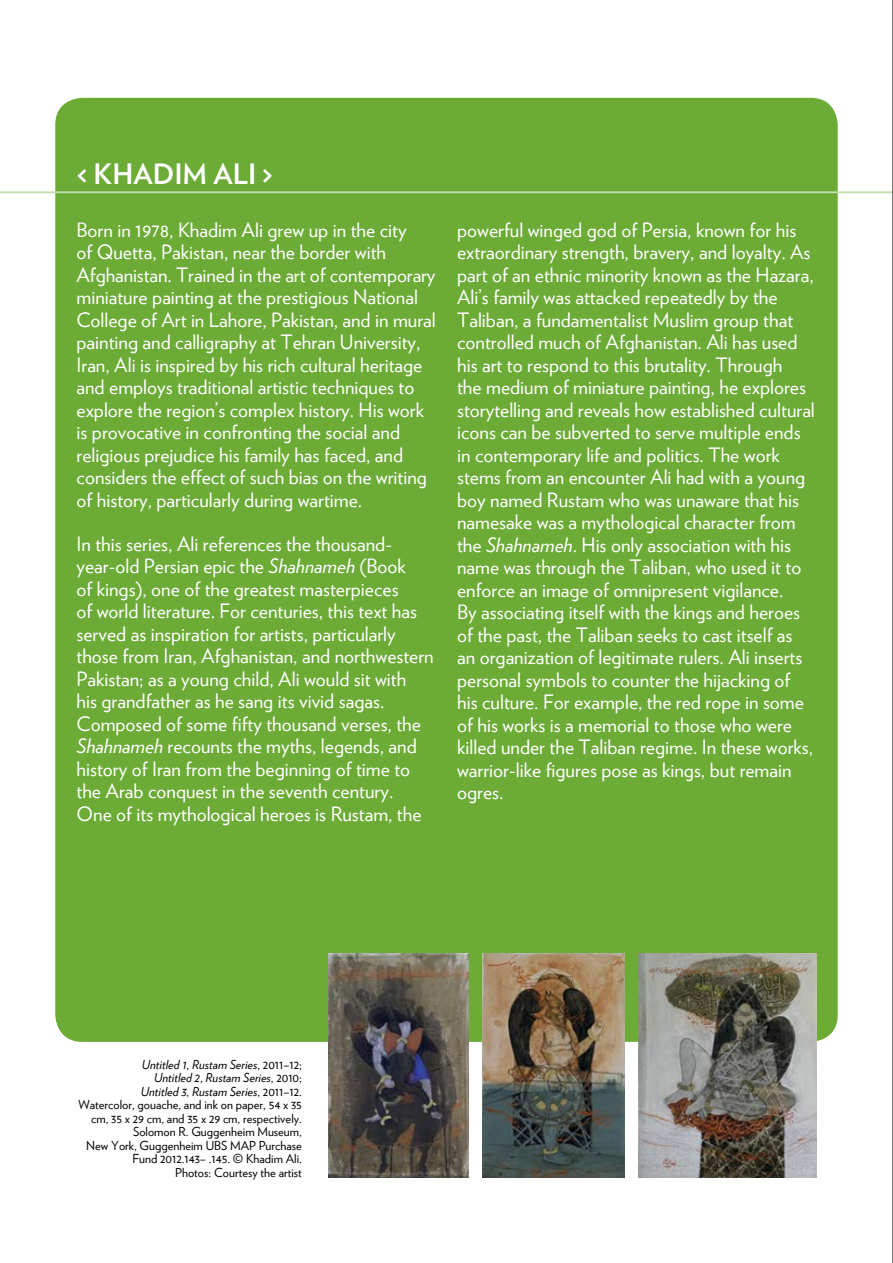
<style>
.page{position:relative;width:893px;height:1263px;background:#fff}
.page>*{position:absolute;margin:0;border:0;box-sizing:border-box;transform-origin:0 0}
.t1{font:700 28.05px "Verlag";color:#fff}
.t2{font:19.8px/22.5px "Verlag";color:#fff}
.t3{font:12.3px/13.5px "Verlag";color:#000;text-align:right}
.s1{font-style:italic}
</style>
<div class="page">
<div style="left:55px;top:98px;width:783px;height:944px;background:#6cab36;border-radius:27px"></div>
<hr style="left:0;top:191px;width:893px;height:2px;background:#c4ddaf">
<img style="left:328px;top:953px;width:141px;height:225px">
<img style="left:483px;top:953px;width:141px;height:225px">
<img style="left:639px;top:953px;width:177px;height:225px">
<hr style="left:892px;top:0;width:1px;height:1263px;background:#000">
<h1 class="t1" style="left:77px;top:152px;width:198px">&lt; KHADIM ALI &gt;</h1>
<p class="t2" style="left:77px;top:218px;width:361px">Born in 1978, Khadim Ali grew up in the city<br>of Quetta, Pakistan, near the border with Afghanistan. Trained in the art of contemporary miniature painting at the prestigious National College of Art in Lahore, Pakistan, and in mural painting and calligraphy at Tehran University, Iran, Ali is inspired by his rich cultural heritage and employs traditional artistic techniques to explore the region’s complex history. His work is provocative in confronting the social and religious prejudice his family has faced, and considers the effect of such bias on the writing of history, particularly during wartime.</p>
<p class="t2" style="left:77px;top:531px;width:359px">In this series, Ali references the thousand&shy;year-old Persian epic the <span class="s1">Shahnameh</span> (Book<br>of kings), one of the greatest masterpieces<br>of world literature. For centuries, this text has served as inspiration for artists, particularly those from Iran, Afghanistan, and northwestern Pakistan; as a young child, Ali would sit with<br>his grandfather as he sang its vivid sagas.<br>Composed of some fifty thousand verses, the <span class="s1">Shahnameh</span> recounts the myths, legends, and history of Iran from the beginning of time to the Arab conquest in the seventh century.<br>One of its mythological heroes is Rustam, the</p>
<p class="t2" style="left:457px;top:217px;width:359px">powerful winged god of Persia, known for his extraordinary strength, bravery, and loyalty. As part of an ethnic minority known as the Hazara, Ali’s family was attacked repeatedly by the Taliban, a fundamentalist Muslim group that controlled much of Afghanistan. Ali has used his art to respond to this brutality. Through<br>the medium of miniature painting, he explores storytelling and reveals how established cultural icons can be subverted to serve multiple ends in contemporary life and politics. The work stems from an encounter Ali had with a young boy named Rustam who was unaware that his namesake was a mythological character from the <span class="s1">Shahnameh</span>. His only association with his name was through the Taliban, who used it to enforce an image of omnipresent vigilance.<br>By associating itself with the kings and heroes of the past, the Taliban seeks to cast itself as an organization of legitimate rulers. Ali inserts personal symbols to counter the hijacking of his culture. For example, the red rope in some of his works is a memorial to those who were killed under the Taliban regime. In these works, warrior-like figures pose as kings, but remain ogres.</p>
<p class="t3" style="left:78px;top:1057px;width:225px"><span class="s1">Untitled 1</span>, <span class="s1">Rustam Series</span>, 2011–12;<br><span class="s1">Untitled 2</span>, <span class="s1">Rustam Series</span>, 2010;<br><span class="s1">Untitled 3</span>, <span class="s1">Rustam Series</span>, 2011–12.<br>Watercolor, gouache, and ink on paper, 54 x 35 cm, 35 x 29 cm, and 35 x 29 cm, respectively.<br>Solomon R. Guggenheim Museum,<br>New York, Guggenheim UBS MAP Purchase Fund 2012.143– .145. © Khadim Ali.<br>Photos: Courtesy the artist</p>
</div>
